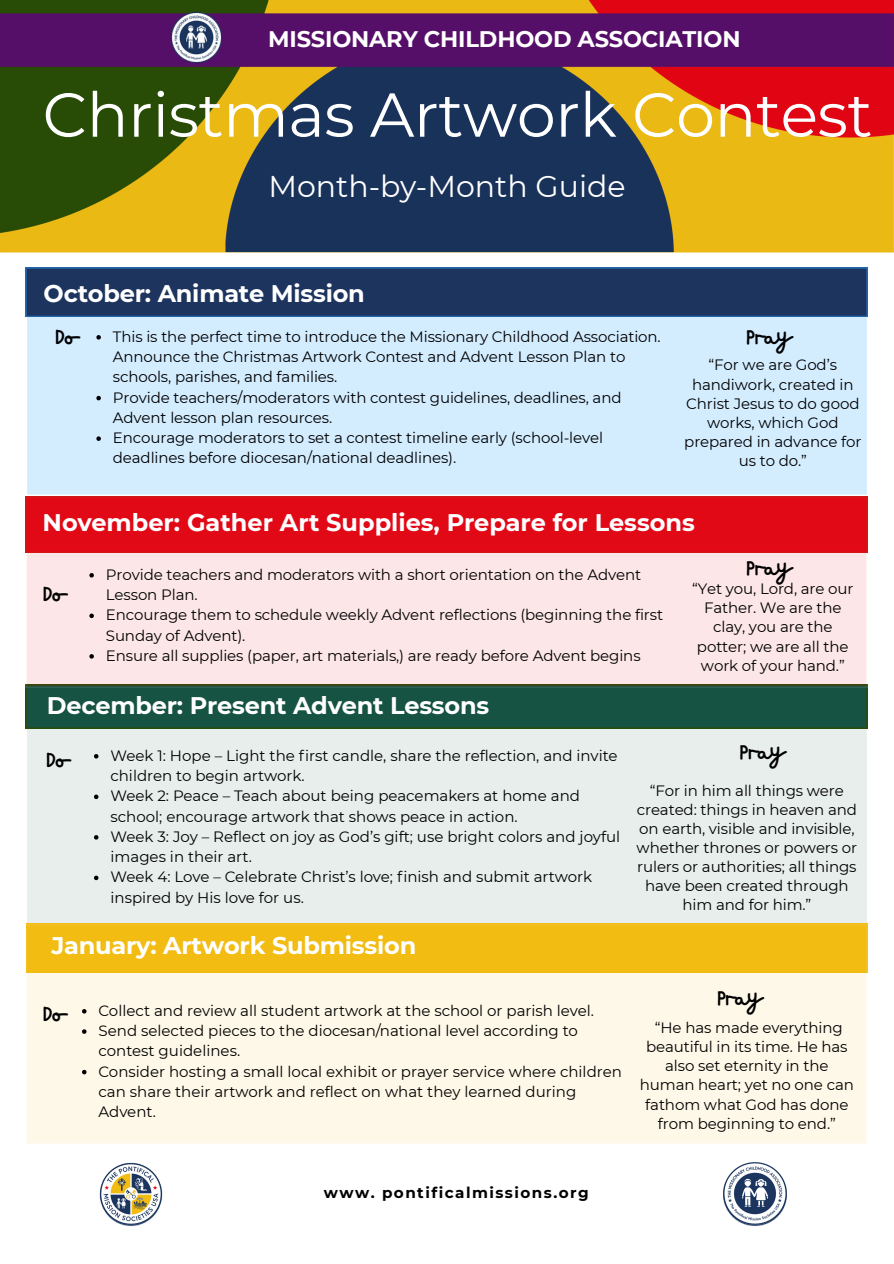
<style>
.page{position:relative;width:894px;height:1264px;background:#fff}
.page>*{position:absolute;margin:0;border:0;box-sizing:border-box;transform-origin:0 0}
.t1{font:61.95px "Montserrat";letter-spacing:-.01em;color:#fff}
.t2{font:30px "Montserrat";color:#fff}
.t3{font:27px "Hibernate";color:#000}
.t4{font:700 24px "Montserrat";letter-spacing:-.01em;color:#fff}
.t5{font:700 22.5px "Montserrat";letter-spacing:-.01em;color:#fff}
.t6{font:700 15.15px "Montserrat";letter-spacing:.095em;color:#000}
.t7{font:15px/20.2px "Montserrat";letter-spacing:-.01em;color:#000}
</style>
<div class="page">
<img style="left:0;top:0;width:893px;height:253px">
<img style="left:99px;top:1162px;width:64px;height:64px">
<img style="left:167px;top:8px;width:60px;height:59px">
<div style="left:26px;top:728px;width:841px;height:195px;background:#e8eeec"></div>
<div style="left:26px;top:687px;width:841px;height:41px;background:#165342"></div>
<svg style="left:26px;top:923px;width:841px;height:1px"></svg>
<svg style="left:26px;top:924px;width:841px;height:220px;background:#faeab7"></svg>
<div style="left:26px;top:552px;width:841px;height:135px;background:#fce6e8"></div>
<div style="left:26px;top:496px;width:841px;height:56px;background:#e20917"></div>
<svg style="left:89px;top:573px;width:5px;height:4px"></svg>
<svg style="left:89px;top:613px;width:5px;height:5px"></svg>
<svg style="left:89px;top:654px;width:5px;height:4px"></svg>
<div style="left:27px;top:317px;width:840px;height:178px;background:#d3edff"></div>
<div style="left:26px;top:268px;width:841px;height:49px;background:#1d345e"></div>
<svg style="left:96px;top:335px;width:5px;height:4px"></svg>
<svg style="left:96px;top:396px;width:5px;height:4px"></svg>
<svg style="left:96px;top:436px;width:5px;height:5px"></svg>
<img style="left:723px;top:1162px;width:64px;height:64px">
<svg style="left:94px;top:754px;width:4px;height:4px"></svg>
<svg style="left:94px;top:794px;width:4px;height:5px"></svg>
<svg style="left:94px;top:835px;width:4px;height:4px"></svg>
<svg style="left:94px;top:875px;width:4px;height:5px"></svg>
<svg style="left:82px;top:1009px;width:4px;height:4px"></svg>
<svg style="left:82px;top:1029px;width:4px;height:4px"></svg>
<svg style="left:82px;top:1069px;width:4px;height:5px"></svg>
<h3 class="t5" style="left:268px;top:25px;width:473px">MISSIONARY CHILDHOOD ASSOCIATION</h3>
<h1 class="t1" style="left:43px;top:77px;width:831px">Christmas Artwork Contest</h1>
<h2 class="t2" style="left:268px;top:168px;width:358px">Month-by-Month Guide</h2>
<h3 class="t4" style="left:44px;top:279px;width:323px">October: Animate Mission</h3>
<h3 class="t3" style="left:56px;top:323px;width:24px">Do</h3>
<p class="t7" style="left:113px;top:326px;width:549px">This is the perfect time to introduce the Missionary Childhood Association.<br>Announce the Christmas Artwork Contest and Advent Lesson Plan to schools, parishes, and families.<br>Provide teachers/moderators with contest guidelines, deadlines, and Advent lesson plan resources.<br>Encourage moderators to set a contest timeline early (school-level deadlines before diocesan/national deadlines).</p>
<h3 class="t3" style="left:746px;top:323px;width:45px">Pray</h3>
<p class="t7" style="left:684px;top:355px;width:179px;line-height:19.2px;text-align:center">“For we are God’s handiwork, created in<br>Christ Jesus to do good works, which God prepared in advance for us to do.”</p>
<h3 class="t4" style="left:43px;top:507px;width:653px">November: Gather Art Supplies, Prepare for Lessons</h3>
<h3 class="t3" style="left:44px;top:579px;width:24px">Do</h3>
<p class="t7" style="left:106px;top:564px;width:558px">Provide teachers and moderators with a short orientation on the Advent Lesson Plan.<br>Encourage them to schedule weekly Advent reflections (beginning the first Sunday of Advent).<br>Ensure all supplies (paper, art materials,) are ready before Advent begins</p>
<h3 class="t4" style="left:47px;top:690px;width:443px">December: Present Advent Lessons</h3>
<h3 class="t3" style="left:746px;top:554px;width:45px">Pray</h3>
<p class="t7" style="left:692px;top:579px;width:163px;line-height:19.2px;text-align:center">“Yet you, Lord, are our<br>Father. We are the clay, you are the potter; we are all the work of your hand.”</p>
<h3 class="t3" style="left:47px;top:746px;width:24px">Do</h3>
<p class="t7" style="left:110px;top:745px;width:511px">Week 1: Hope – Light the first candle, share the reflection, and invite children to begin artwork.<br>Week 2: Peace – Teach about being peacemakers at home and school; encourage artwork that shows peace in action.<br>Week 3: Joy – Reflect on joy as God’s gift; use bright colors and joyful images in their art.<br>Week 4: Love – Celebrate Christ’s love; finish and submit artwork inspired by His love for us.</p>
<h3 class="t4" style="left:51px;top:930px;width:366px">January: Artwork Submission</h3>
<h3 class="t3" style="left:44px;top:1000px;width:24px">Do</h3>
<p class="t7" style="left:98px;top:1000px;width:524px">Collect and review all student artwork at the school or parish level.<br>Send selected pieces to the diocesan/national level according to contest guidelines.<br>Consider hosting a small local exhibit or prayer service where children can share their artwork and reflect on what they learned during Advent.</p>
<h3 class="t3" style="left:740px;top:738px;width:45px">Pray</h3>
<p class="t7" style="left:636px;top:780px;width:222px;line-height:19.2px;text-align:center">“For in him all things were created: things in heaven and on earth, visible and invisible, whether thrones or powers or rulers or authorities; all things have been created through him and for him.”</p>
<h3 class="t3" style="left:717px;top:984px;width:45px">Pray</h3>
<p class="t7" style="left:639px;top:1018px;width:215px;line-height:19.2px;text-align:center">“He has made everything beautiful in its time. He has also set eternity in the human heart; yet no one can fathom what God has done from beginning to end.”</p>
<p class="t6" style="left:324px;top:1183px;width:266px">www. pontificalmissions.org</p>
</div>
